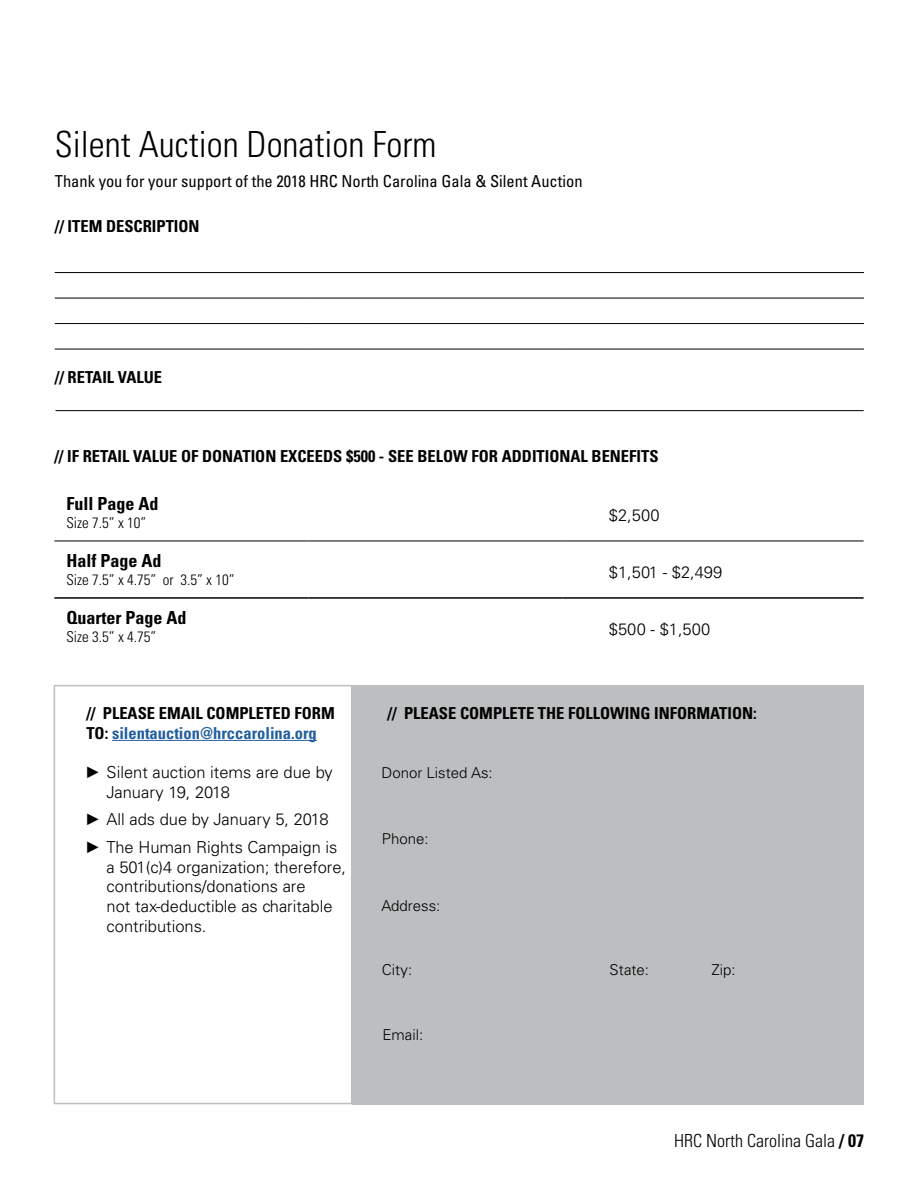
<style>
.page{position:relative;width:918px;height:1188px;background:#fff}
.page>*{position:absolute;margin:0;border:0;box-sizing:border-box;transform-origin:0 0}
.t1{font:300 condensed 36px "Univers LT Std";color:#000}
.t2{font:700 condensed 18px "Univers LT Std";color:#000}
.t3{font:300 condensed 18px "Univers LT Std";color:#000}
.t4{font:300 16.5px/19.8px "Univers LT Std";color:#000}
.t5{font:700 condensed 16.5px/19.8px "Univers LT Std";color:#000}
.t6{font:condensed 16.5px "Univers LT Std";color:#000}
.t7{font:300 condensed 15px "Univers LT Std";color:#000}
.t8{font:300 15px "Univers LT Std";color:#000}
.s1{color:#215e9e}
.s2{font-weight:700}
</style>
<div class="page">
<hr style="left:55px;top:298px;width:254px;height:1px;background:#000">
<hr style="left:309px;top:298px;width:254px;height:1px;background:#000">
<hr style="left:563px;top:298px;width:301px;height:1px;background:#000">
<hr style="left:55px;top:323px;width:254px;height:1px;background:#000">
<hr style="left:309px;top:323px;width:254px;height:1px;background:#000">
<hr style="left:563px;top:323px;width:301px;height:1px;background:#000">
<hr style="left:55px;top:272px;width:254px;height:1px;background:#000">
<hr style="left:309px;top:272px;width:254px;height:1px;background:#000">
<hr style="left:563px;top:272px;width:301px;height:1px;background:#000">
<hr style="left:55px;top:349px;width:254px;height:1px;background:#000">
<hr style="left:309px;top:349px;width:254px;height:1px;background:#000">
<hr style="left:563px;top:349px;width:301px;height:1px;background:#000">
<div style="left:54px;top:685px;width:298px;height:419px;background:#fff;border:2px solid #bcbec0"></div>
<hr style="left:112px;top:740px;width:205px;height:1px;background:#215e9e">
<div style="left:352px;top:685px;width:512px;height:419px;background:#bcbec0"></div>
<hr style="left:56px;top:410px;width:808px;height:1px;background:#000">
<hr style="left:54px;top:597px;width:255px;height:2px;background:#000">
<hr style="left:309px;top:597px;width:254px;height:2px;background:#000">
<hr style="left:563px;top:597px;width:301px;height:2px;background:#000">
<hr style="left:54px;top:541px;width:255px;height:1px;background:#000">
<hr style="left:309px;top:541px;width:254px;height:1px;background:#000">
<hr style="left:563px;top:541px;width:301px;height:1px;background:#000">
<h1 class="t1" style="left:55px;top:123px;width:383px">Silent Auction Donation Form</h1>
<p class="t6" style="left:55px;top:171px;width:529px">Thank you for your support of the 2018 HRC North Carolina Gala &amp; Silent Auction</p>
<p class="t5" style="left:55px;top:217px;width:146px">// ITEM DESCRIPTION</p>
<p class="t5" style="left:55px;top:367px;width:109px">// RETAIL VALUE</p>
<p class="t5" style="left:54px;top:446px;width:606px">// IF RETAIL VALUE OF DONATION EXCEEDS $500 - SEE BELOW FOR ADDITIONAL BENEFITS</p>
<p class="t2" style="left:66px;top:493px;width:93px">Full Page Ad</p>
<p class="t7" style="left:66px;top:514px;width:81px">Size 7.5” x 10”</p>
<p class="t4" style="left:609px;top:506px;width:52px">$2,500</p>
<p class="t2" style="left:66px;top:550px;width:97px">Half Page Ad</p>
<p class="t7" style="left:66px;top:571px;width:170px">Size 7.5” x 4.75” or 3.5” x 10”</p>
<p class="t4" style="left:609px;top:563px;width:115px">$1,501 - $2,499</p>
<p class="t2" style="left:66px;top:607px;width:121px">Quarter Page Ad</p>
<p class="t7" style="left:66px;top:628px;width:91px">Size 3.5” x 4.75”</p>
<p class="t4" style="left:609px;top:620px;width:103px">$500 - $1,500</p>
<p class="t5" style="left:86px;top:703px;width:250px">// PLEASE EMAIL COMPLETED FORM<br>TO: <span class="s1">silentauction@hrccarolina.org</span></p>
<p class="t4" style="left:107px;top:763px;width:228px">Silent auction items are due by<br>January 19, 2018</p>
<p class="t4" style="left:107px;top:806px;width:232px;line-height:27.3px">All ads due by January 5, 2018<br>The Human Rights Campaign is</p>
<p class="t4" style="left:107px;top:857px;width:241px">a 501(c)4 organization; therefore, contributions/donations are<br>not tax-deductible as charitable contributions.</p>
<p class="t5" style="left:388px;top:703px;width:371px">// PLEASE COMPLETE THE FOLLOWING INFORMATION:</p>
<p class="t8" style="left:382px;top:764px;width:113px">Donor Listed As:</p>
<p class="t8" style="left:382px;top:829px;width:48px">Phone:</p>
<p class="t8" style="left:382px;top:897px;width:60px">Address:</p>
<p class="t8" style="left:382px;top:961px;width:32px">City:</p>
<p class="t8" style="left:610px;top:961px;width:41px">State:</p>
<p class="t8" style="left:711px;top:961px;width:26px">Zip:</p>
<p class="t8" style="left:382px;top:1026px;width:42px">Email:</p>
<p class="t3" style="left:674px;top:1130px;width:191px">HRC North Carolina Gala <span class="s2">/ 07</span></p>
</div>
